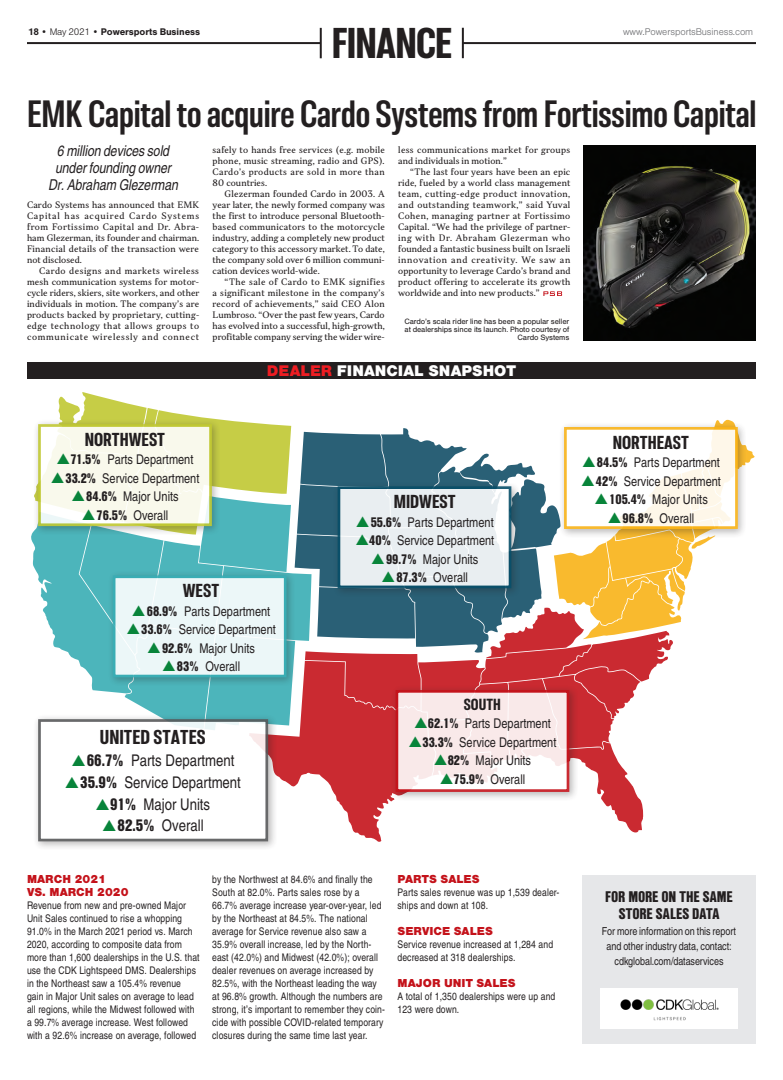
<style>
.page{position:relative;width:783px;height:1080px;background:#fff}
.page>*{position:absolute;margin:0;border:0;box-sizing:border-box;transform-origin:0 0}
.t1{font:900 condensed 43px "Molde";letter-spacing:-.02em;color:#231f20}
.Headline_1_-_Sans{font:700 condensed 38px "Molde";letter-spacing:-.005em;color:#231f20}
.t2{font:900 condensed 20.1px "Molde";color:#231f20}
.t3{font:900 condensed 18.8px "Molde";color:#231f20}
.t4{font:16.1px "Nimbus San Con L";color:#231f20}
.t5{font:900 condensed 16.1px "Molde";color:#231f20}
.Bar_Header{font:900 16px "Nimbus San";color:#fff}
.Deck{font:italic 15px "Nimbus San Con L";letter-spacing:-.005em;color:#231f20}
.t6{font:900 15px "Nimbus San Con L";letter-spacing:-.005em;color:#231f20}
.t7{font:13.4px "Nimbus San Con L";color:#231f20}
.t8{font:900 12px "Nimbus San";color:#c4121a}
.t9{font:11px/15px "Nimbus San Con L";letter-spacing:-.005em;color:#231f20;text-align:center}
.t10{font:10.5px/13px "Nimbus San Con L";letter-spacing:.01em;color:#231f20}
.t11{font:700 10px "Nimbus San";letter-spacing:-.01em;color:#231f20}
.t12{font:300 10px "Nimbus San";letter-spacing:-.01em;color:#6c6d70}
.Body_Copy{font:8.5px/11px "TT Jenevers";letter-spacing:.01em;color:#231f20;text-align:justify}
.Body_Copy-2{font:8.5px/11px "TT Jenevers";letter-spacing:.03em;color:#231f20}
.t13{font:8px/8px "Nimbus San";letter-spacing:-.01em;color:#231f20;text-align:right}
.s1{font-weight:300}
.s2{color:#ee1d23}
.s3{font-weight:900}
</style>
<div class="page">
<hr style="left:27px;top:42px;width:729px;height:2px;background:#231f20">
<div style="left:321px;top:28px;width:142px;height:30px;background:#fff"></div>
<hr style="left:462px;top:28px;width:2px;height:30px;background:#231f20">
<hr style="left:320px;top:28px;width:2px;height:30px;background:#231f20">
<div style="left:33px;top:714px;width:245px;height:137px;background:#231f20;opacity:.35"></div>
<div style="left:27px;top:362px;width:729px;height:17px;background:#231f20"></div>
<div style="left:583px;top:875px;width:173px;height:169px;background:#e6e7e9"></div>
<div style="left:600px;top:988px;width:138px;height:40px;background:#fff"></div>
<img style="left:620px;top:999px;width:99px;height:22px">
<svg style="left:543px;top:291px;width:19px;height:5px"></svg>
<img style="left:584px;top:146px;width:172px;height:194px">
<svg style="left:31px;top:392px;width:724px;height:451px"></svg>
<h1 class="t1" style="left:332px;top:16px;width:122px">FINANCE</h1>
<p class="t11" style="left:28px;top:26px;width:174px">18 • <span class="s1">May 2021 •</span> Powersports Business</p>
<p class="t12" style="left:623px;top:27px;width:132px">www.PowersportsBusiness.com</p>
<p class="Headline_1_-_Sans" style="left:27px;top:91px;width:731px">EMK Capital to acquire Cardo Systems from Fortissimo Capital</p>
<p class="Deck" style="left:57px;top:140px;width:114px">6 million devices sold</p>
<p class="Deck" style="left:55px;top:157px;width:117px">under founding owner</p>
<p class="Deck" style="left:48px;top:174px;width:132px">Dr. Abraham Glezerman</p>
<p class="Body_Copy" style="left:27px;top:199px;width:174px">Cardo Systems has announced that EMK Capital has acquired Cardo Systems from Fortissimo Capital and Dr. Abra&shy;ham Glezerman, its founder and chairman.<br>Financial details of the transaction were not disclosed.</p>
<p class="Body_Copy" style="left:27px;top:265px;width:174px;text-indent:12px">Cardo designs and markets wireless mesh communication systems for motor&shy;cycle riders, skiers, site workers, and other individuals in motion. The company’s are products backed by proprietary, cutting&shy;edge technology that allows groups to communicate wirelessly and connect</p>
<p class="Body_Copy" style="left:213px;top:144px;width:174px">safely to hands free services (e.g. mobile phone, music streaming, radio and GPS).<br>Cardo’s products are sold in more than 80 countries.</p>
<p class="Body_Copy" style="left:213px;top:188px;width:174px;text-indent:12px">Glezerman founded Cardo in 2003. A year later, the newly formed company was the first to introduce personal Bluetooth&shy;based communicators to the motorcycle industry, adding a completely new product category to this accessory market. To date, the company sold over 6 million communi&shy;cation devices world-wide.</p>
<p class="Body_Copy" style="left:213px;top:276px;width:174px;text-indent:12px">“The sale of Cardo to EMK signifies a significant milestone in the company’s record of achievements,” said CEO Alon Lumbroso. “Over the past few years, Cardo has evolved into a successful, high-growth, profitable company serving the wider wire-</p>
<p class="Body_Copy-2" style="left:398px;top:144px;width:174px">less communications market for groups and individuals in motion.”</p>
<p class="Body_Copy" style="left:398px;top:166px;width:174px;text-indent:12px">“The last four years have been an epic ride, fueled by a world class management team, cutting-edge product innovation, and outstanding teamwork,” said Yuval Cohen, managing partner at Fortissimo Capital. “We had the privilege of partner&shy;ing with Dr. Abraham Glezerman who founded a fantastic business built on Israeli innovation and creativity. We saw an opportunity to leverage Cardo’s brand and product offering to accelerate its growth worldwide and into new products.”</p>
<p class="t13" style="left:404px;top:318px;width:166px">Cardo’s scala rider line has been a popular seller at dealerships since its launch. Photo courtesy of<br>Cardo Systems</p>
<p class="Bar_Header" style="left:267px;top:362px;width:251px"><span class="s2">DEALER</span> FINANCIAL SNAPSHOT</p>
<p class="t3" style="left:85px;top:428px;width:82px">NORTHWEST</p>
<p class="t7" style="left:71px;top:450px;width:124px"><span class="s3">71.5%</span> Parts Department</p>
<p class="t7" style="left:65px;top:469px;width:135px"><span class="s3">33.2%</span> Service Department</p>
<p class="t7" style="left:86px;top:487px;width:94px"><span class="s3">84.6%</span> Major Units</p>
<p class="t7" style="left:97px;top:506px;width:73px"><span class="s3">76.5%</span> Overall</p>
<p class="t3" style="left:183px;top:579px;width:38px">WEST</p>
<p class="t7" style="left:147px;top:601px;width:125px"><span class="s3">68.9%</span> Parts Department</p>
<p class="t7" style="left:141px;top:620px;width:136px"><span class="s3">33.6%</span> Service Department</p>
<p class="t7" style="left:162px;top:638px;width:95px"><span class="s3">92.6%</span> Major Units</p>
<p class="t7" style="left:177px;top:657px;width:65px"><span class="s3">83%</span> Overall</p>
<p class="t2" style="left:100px;top:725px;width:107px">UNITED STATES</p>
<p class="t4" style="left:87px;top:749px;width:149px"><span class="s3">66.7%</span> Parts Department</p>
<p class="t4" style="left:80px;top:771px;width:162px"><span class="s3">35.9%</span> Service Department</p>
<p class="t4" style="left:110px;top:792px;width:102px"><span class="s3">91%</span> Major Units</p>
<p class="t4" style="left:118px;top:814px;width:87px"><span class="s3">82.5%</span> Overall</p>
<p class="t3" style="left:394px;top:490px;width:63px">MIDWEST</p>
<p class="t7" style="left:371px;top:512px;width:124px"><span class="s3">55.6%</span> Parts Department</p>
<p class="t7" style="left:369px;top:531px;width:126px"><span class="s3">40%</span> Service Department</p>
<p class="t7" style="left:386px;top:549px;width:94px"><span class="s3">99.7%</span> Major Units</p>
<p class="t7" style="left:396px;top:568px;width:73px"><span class="s3">87.3%</span> Overall</p>
<p class="t5" style="left:464px;top:694px;width:38px">SOUTH</p>
<p class="t7" style="left:428px;top:714px;width:124px"><span class="s3">62.1%</span> Parts Department</p>
<p class="t7" style="left:422px;top:732px;width:135px"><span class="s3">33.3%</span> Service Department</p>
<p class="t7" style="left:448px;top:751px;width:85px"><span class="s3">82%</span> Major Units</p>
<p class="t7" style="left:454px;top:769px;width:73px"><span class="s3">75.9%</span> Overall</p>
<p class="t8" style="left:27px;top:872px;width:81px">MARCH 2021</p>
<p class="t8" style="left:27px;top:885px;width:103px">VS. MARCH 2020</p>
<p class="t10" style="left:27px;top:899px;width:174px">Revenue from new and pre-owned Major Unit Sales continued to rise a whopping 91.0% in the March 2021 period vs. March 2020, according to composite data from more than 1,600 dealerships in the U.S. that use the CDK Lightspeed DMS. Dealerships in the Northeast saw a 105.4% revenue gain in Major Unit sales on average to lead all regions, while the Midwest followed with a 99.7% average increase. West followed with a 92.6% increase on average, followed</p>
<p class="t10" style="left:212px;top:872px;width:174px">by the Northwest at 84.6% and finally the South at 82.0%. Parts sales rose by a 66.7% average increase year-over-year, led by the Northeast at 84.5%. The national average for Service revenue also saw a 35.9% overall increase, led by the North&shy;east (42.0%) and Midwest (42.0%); overall dealer revenues on average increased by 82.5%, with the Northeast leading the way at 96.8% growth. Although the numbers are strong, it’s important to remember they coin&shy;cide with possible COVID-related temporary closures during the same time last year.</p>
<p class="t8" style="left:398px;top:872px;width:84px">PARTS SALES</p>
<p class="t10" style="left:398px;top:886px;width:163px">Parts sales revenue was up 1,539 dealer&shy;ships and down at 108.</p>
<p class="t8" style="left:398px;top:924px;width:97px">SERVICE SALES</p>
<p class="t10" style="left:398px;top:938px;width:157px">Service revenue increased at 1,284 and decreased at 318 dealerships.</p>
<p class="t8" style="left:397px;top:976px;width:120px">MAJOR UNIT SALES</p>
<p class="t10" style="left:397px;top:990px;width:159px">A total of 1,350 dealerships were up and<br>123 were down.</p>
<p class="t3" style="left:613px;top:430px;width:78px">NORTHEAST</p>
<p class="t7" style="left:597px;top:453px;width:124px"><span class="s3">84.5%</span> Parts Department</p>
<p class="t7" style="left:596px;top:471px;width:126px"><span class="s3">42%</span> Service Department</p>
<p class="t7" style="left:609px;top:490px;width:100px"><span class="s3">105.4%</span> Major Units</p>
<p class="t7" style="left:623px;top:508px;width:73px"><span class="s3">96.8%</span> Overall</p>
<p class="t6" style="left:605px;top:886px;width:129px">FOR MORE ON THE SAME</p>
<p class="t6" style="left:619px;top:903px;width:102px">STORE SALES DATA</p>
<p class="t9" style="left:602px;top:923px;width:136px">For more information on this report and other industry data, contact: cdkglobal.com/dataservices</p>
</div>
